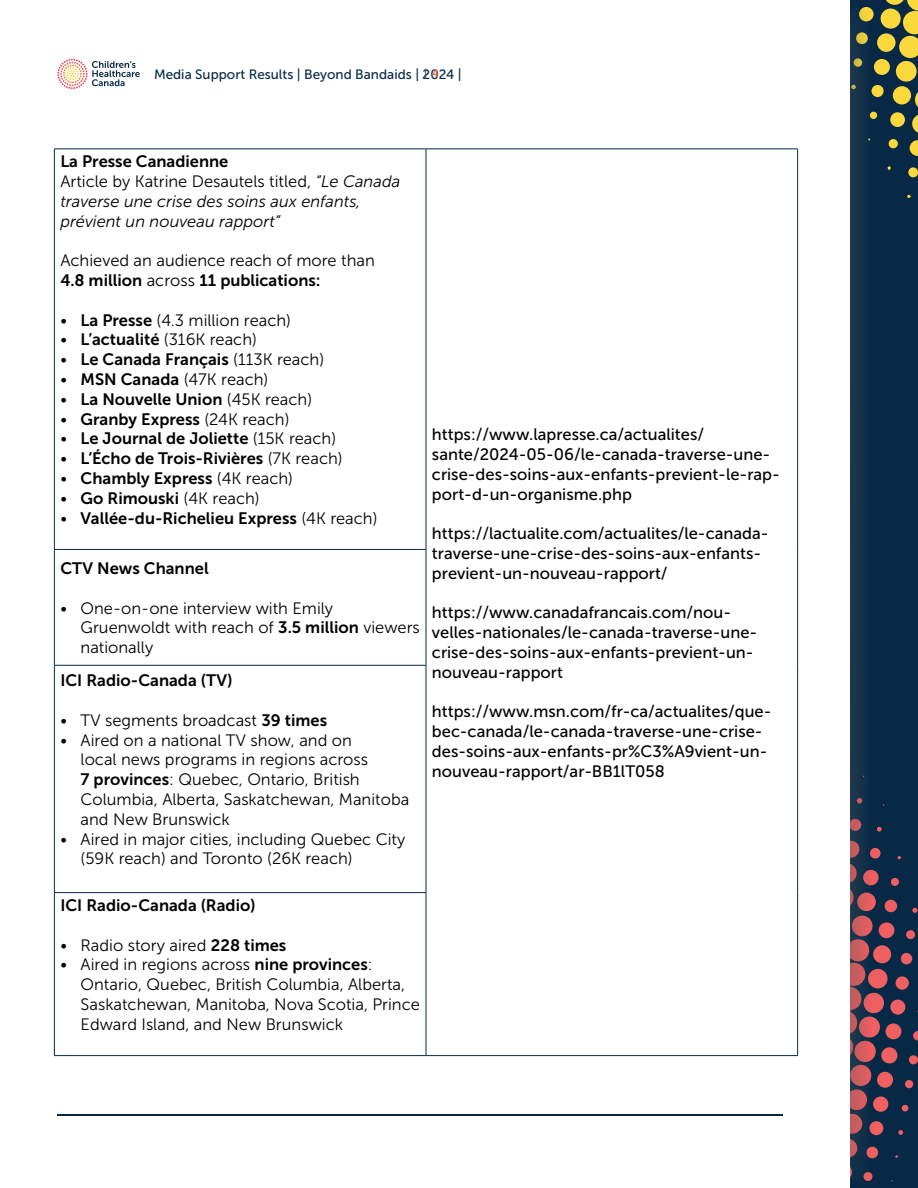
<style>
.page{position:relative;width:918px;height:1188px;background:#fff}
.page>*{position:absolute;margin:0;border:0;box-sizing:border-box;transform-origin:0 0}
.t1{font:16.5px/19.8px "Museo Sans 300";color:#000}
.t2{font:16.5px/19.8px "Museo Sans 500";color:#000}
.t3{font:16.5px "Museo Sans 700";color:#000}
.t4{font:italic 16.5px/19.8px "Museo Sans 300";color:#000}
.t5{font:13.5px "Museo Sans 500";color:#072946}
.t6{font:10.5px "Museo Sans 700";color:#54575a}
.s1{color:#e96852}
.s2{font-style:normal}
.s3{font-family:"Museo Sans 300"}
.s4{font-family:"Museo Sans 700"}
</style>
<div class="page">
<div style="left:700px;top:0;width:218px;height:1188px;background:#072946"></div>
<svg style="left:873px;top:804px;width:45px;height:378px"></svg>
<svg style="left:873px;top:0;width:45px;height:198px"></svg>
<svg style="left:850px;top:7px;width:23px;height:1174px;fill:#17324a"></svg>
<div style="left:0;top:0;width:850px;height:1188px;background:#fff"></div>
<svg style="left:57px;top:59px;width:83px;height:30px"></svg>
<hr style="left:57px;top:1115px;width:726px;height:1px;background:#072946">
<hr style="left:54px;top:148px;width:372px;height:1px;background:#072946">
<hr style="left:54px;top:149px;width:1px;height:400px;background:#072946">
<hr style="left:426px;top:148px;width:372px;height:1px;background:#072946">
<hr style="left:426px;top:149px;width:1px;height:400px;background:#072946">
<hr style="left:797px;top:149px;width:1px;height:400px;background:#072946">
<hr style="left:797px;top:549px;width:1px;height:116px;background:#072946">
<hr style="left:797px;top:665px;width:1px;height:228px;background:#072946">
<hr style="left:797px;top:893px;width:1px;height:162px;background:#072946">
<hr style="left:54px;top:549px;width:372px;height:1px;background:#072946">
<hr style="left:54px;top:550px;width:1px;height:115px;background:#072946">
<hr style="left:426px;top:550px;width:1px;height:115px;background:#072946">
<hr style="left:54px;top:665px;width:372px;height:1px;background:#072946">
<hr style="left:54px;top:666px;width:1px;height:226px;background:#072946">
<hr style="left:426px;top:666px;width:1px;height:226px;background:#072946">
<hr style="left:54px;top:892px;width:372px;height:1px;background:#072946">
<hr style="left:54px;top:893px;width:1px;height:162px;background:#072946">
<hr style="left:426px;top:893px;width:1px;height:162px;background:#072946">
<hr style="left:54px;top:1055px;width:372px;height:1px;background:#072946">
<hr style="left:426px;top:1055px;width:372px;height:1px;background:#072946">
<p class="t5" style="left:154px;top:67px;width:309px">Media Support Results | Beyond Bandaids | 2024 |</p>
<p class="t6" style="left:424px;top:68px;width:16px">| <span class="s1">4</span></p>
<p class="t3" style="left:60px;top:152px;width:170px">La Presse Canadienne</p>
<p class="t4" style="left:60px;top:172px;width:341px"><span class="s2">Article by Katrine Desautels titled,</span> “Le Canada traverse une crise des soins aux enfants, prévient un nouveau rapport”</p>
<p class="t1" style="left:60px;top:251px;width:316px">Achieved an audience reach of more than</p>
<p class="t3" style="left:60px;top:271px;width:262px">4.8 million <span class="s3">across</span> 11 publications:</p>
<p class="t1" style="left:60px;top:310px;width:232px">• <span class="s4">La Presse</span> (4.3 million reach)</p>
<p class="t1" style="left:60px;top:330px;width:198px">• <span class="s4">L’actualité</span> (316K reach)</p>
<p class="t3" style="left:60px;top:350px;width:265px"><span class="s3">•</span> Le Canada Français <span class="s3">(113K reach)</span></p>
<p class="t1" style="left:60px;top:370px;width:209px">• <span class="s4">MSN Canada</span> (47K reach)</p>
<p class="t3" style="left:60px;top:390px;width:253px"><span class="s3">•</span> La Nouvelle Union <span class="s3">(45K reach)</span></p>
<p class="t3" style="left:60px;top:410px;width:231px"><span class="s3">•</span> Granby Express <span class="s3">(24K reach)</span></p>
<p class="t3" style="left:60px;top:430px;width:277px"><span class="s3">•</span> Le Journal de Joliette <span class="s3">(15K reach)</span></p>
<p class="t3" style="left:60px;top:449px;width:284px"><span class="s3">•</span> L’Écho de Trois-Rivières <span class="s3">(7K reach)</span></p>
<p class="t3" style="left:60px;top:469px;width:234px"><span class="s3">•</span> Chambly Express <span class="s3">(4K reach)</span></p>
<p class="t1" style="left:60px;top:488px;width:201px">• <span class="s4">Go Rimouski</span> (4K reach)</p>
<p class="t3" style="left:60px;top:509px;width:319px"><span class="s3">•</span> Vallée-du-Richelieu Express <span class="s3">(4K reach)</span></p>
<p class="t3" style="left:60px;top:559px;width:150px">CTV News Channel</p>
<p class="t1" style="left:81px;top:598px;width:341px;text-indent:-20px">• One-on-one interview with Emily<br>Gruenwoldt with reach of <span class="s4">3.5 million</span> viewers nationally</p>
<p class="t3" style="left:60px;top:671px;width:174px">ICI Radio-Canada (TV)</p>
<p class="t1" style="left:60px;top:710px;width:268px">• TV segments broadcast <span class="s4">39 times</span></p>
<p class="t1" style="left:81px;top:730px;width:330px;text-indent:-20px">• Aired on a national TV show, and on<br>local news programs in regions across<br><span class="s4">7 provinces</span>: Quebec, Ontario, British Columbia, Alberta, Saskatchewan, Manitoba and New Brunswick</p>
<p class="t1" style="left:81px;top:829px;width:326px;text-indent:-20px">• Aired in major cities, including Quebec City (59K reach) and Toronto (26K reach)</p>
<p class="t3" style="left:60px;top:896px;width:197px">ICI Radio-Canada (Radio)</p>
<p class="t1" style="left:60px;top:935px;width:228px">• Radio story aired <span class="s4">228 times</span></p>
<p class="t1" style="left:81px;top:955px;width:341px;text-indent:-20px">• Aired in regions across <span class="s4">nine provinces</span>:<br>Ontario, Quebec, British Columbia, Alberta, Saskatchewan, Manitoba, Nova Scotia, Prince Edward Island, and New Brunswick</p>
<p class="t2" style="left:432px;top:425px;width:349px">https://www.lapresse.ca/actualites/ sante/2024-05-06/le-canada-traverse-une&shy;crise-des-soins-aux-enfants-previent-le-rap&shy;port-d-un-organisme.php</p>
<p class="t2" style="left:432px;top:524px;width:338px">https://lactualite.com/actualites/le-canada&shy;traverse-une-crise-des-soins-aux-enfants&shy;previent-un-nouveau-rapport/</p>
<p class="t2" style="left:432px;top:603px;width:327px">https://www.canadafrancais.com/nou&shy;velles-nationales/le-canada-traverse-une&shy;crise-des-soins-aux-enfants-previent-un&shy;nouveau-rapport</p>
<p class="t2" style="left:432px;top:702px;width:341px">https://www.msn.com/fr-ca/actualites/que&shy;bec-canada/le-canada-traverse-une-crise&shy;des-soins-aux-enfants-pr%C3%A9vient-un&shy;nouveau-rapport/ar-BB1lT058</p>
</div>
